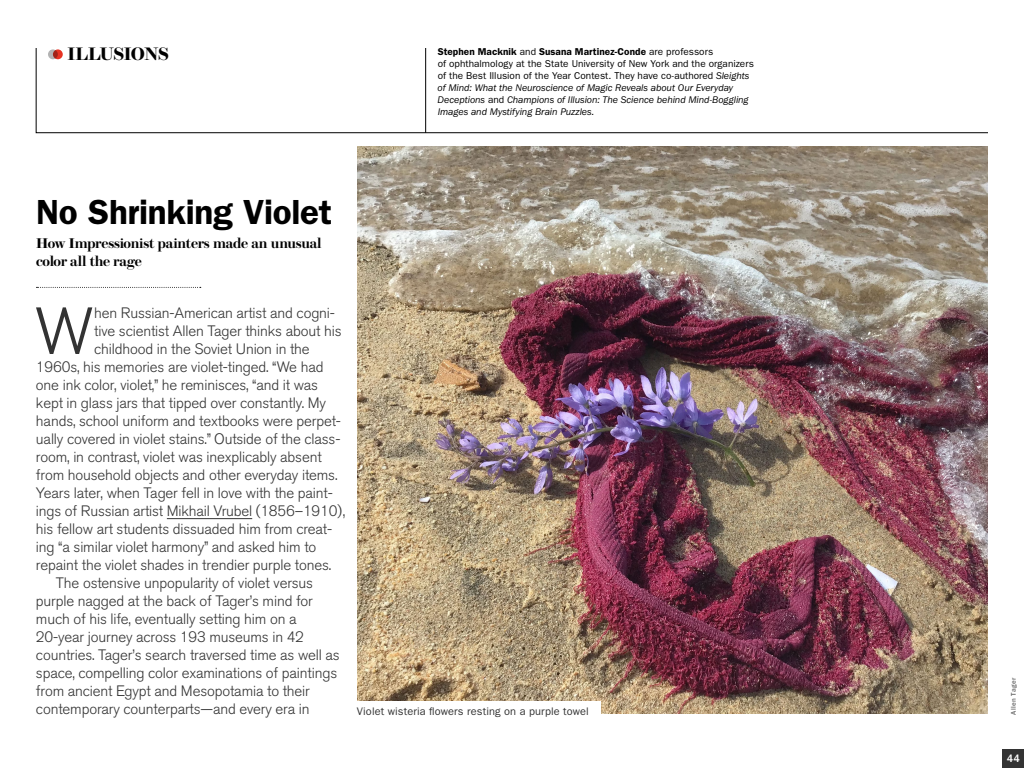
<style>
.page{position:relative;width:1024px;height:768px;background:#fff}
.page>*{position:absolute;margin:0;border:0;box-sizing:border-box;transform-origin:0 0}
.t1{font:300 66px "Akzidenz Grotesk BQ";color:#333}
.t2{font:600 35px "ITC Franklin Gothic Std";letter-spacing:-.01em;color:#000}
.t3{font:600 18px "Brunel Deck";letter-spacing:-.03em;color:#000}
.t4{font:300 15px "Akzidenz Grotesk BQ";letter-spacing:-.01em;color:#333}
.t5{font:600 14px/18px "Brunel Deck";letter-spacing:-.015em;color:#000}
.t6{font:11px "ITC Franklin Gothic Std";letter-spacing:.01em;color:#333}
.t7{font:500 11px "ITC Franklin Gothic Std";color:#fff}
.t8{font:italic 10px/12px "ITC Franklin Gothic Std";letter-spacing:-.005em;color:#000}
.t9{font:500 7px "ITC Franklin Gothic Std";letter-spacing:.055em;color:#666}
.s1{font-weight:600;font-style:normal}
.s2{font-style:normal}
</style>
<div class="page">
<svg style="left:36px;top:287px;width:165px;height:1px"></svg>
<hr style="left:167px;top:518px;width:85px;height:1px;background:#333">
<img style="left:357px;top:146px;width:630px;height:568px">
<div style="left:357px;top:701px;width:244px;height:14px;background:#fff"></div>
<div style="left:1003px;top:749px;width:21px;height:19px;background:#333"></div>
<svg style="left:36px;top:48px;width:952px;height:85px"></svg>
<hr style="left:425px;top:48px;width:1px;height:85px;background:#000">
<div style="left:48px;top:49px;width:10px;height:10px;background:#b3b3b3;border-radius:50%"></div>
<svg style="left:53px;top:49px;width:10px;height:10px"></svg>
<p class="t3" style="left:68px;top:44px;width:103px">ILLUSIONS</p>
<p class="t8" style="left:438px;top:46px;width:318px"><span class="s1">Stephen Macknik</span> <span class="s2">and</span> <span class="s1">Susana Martinez-Conde</span> <span class="s2">are professors<br>of ophthalmology at the State University of New York and the organizers of the Best Illusion of the Year Contest. They have co-authored</span> Sleights of Mind: What the Neuroscience of Magic Reveals about Our Everyday Deceptions <span class="s2">and</span> Champions of Illusion: The Science behind Mind-Boggling Images and Mystifying Brain Puzzles.</p>
<h2 class="t2" style="left:36px;top:191px;width:298px">No Shrinking Violet</h2>
<p class="t5" style="left:36px;top:234px;width:287px">How Impressionist painters made an unusual color all the rage</p>
<h1 class="t1" style="left:35px;top:294px;width:59px">W</h1>
<p class="t4" style="left:94px;top:304px;width:242px">hen Russian-American artist and cogni-</p>
<p class="t4" style="left:94px;top:322px;width:249px">tive scientist Allen Tager thinks about his</p>
<p class="t4" style="left:94px;top:340px;width:217px">childhood in the Soviet Union in the</p>
<p class="t4" style="left:36px;top:358px;width:289px">1960s, his memories are violet-tinged. “We had</p>
<p class="t4" style="left:36px;top:376px;width:284px">one ink color, violet,” he reminisces, “and it was</p>
<p class="t4" style="left:36px;top:394px;width:292px">kept in glass jars that tipped over constantly. My</p>
<p class="t4" style="left:36px;top:412px;width:307px">hands, school uniform and textbooks were perpet-</p>
<p class="t4" style="left:36px;top:430px;width:306px">ually covered in violet stains.” Outside of the class-</p>
<p class="t4" style="left:36px;top:448px;width:287px">room, in contrast, violet was inexplicably absent</p>
<p class="t4" style="left:36px;top:466px;width:303px">from household objects and other everyday items.</p>
<p class="t4" style="left:36px;top:484px;width:298px">Years later, when Tager fell in love with the paint-</p>
<p class="t4" style="left:36px;top:502px;width:311px">ings of Russian artist Mikhail Vrubel (1856–1910),</p>
<p class="t4" style="left:36px;top:520px;width:298px">his fellow art students dissuaded him from creat-</p>
<p class="t4" style="left:36px;top:538px;width:282px">ing “a similar violet harmony” and asked him to</p>
<p class="t4" style="left:36px;top:556px;width:297px">repaint the violet shades in trendier purple tones.</p>
<p class="t4" style="left:56px;top:574px;width:259px">The ostensive unpopularity of violet versus</p>
<p class="t4" style="left:36px;top:592px;width:278px">purple nagged at the back of Tager’s mind for</p>
<p class="t4" style="left:36px;top:610px;width:262px">much of his life, eventually setting him on a</p>
<p class="t4" style="left:36px;top:628px;width:270px">20-year journey across 193 museums in 42</p>
<p class="t4" style="left:36px;top:646px;width:305px">countries. Tager’s search traversed time as well as</p>
<p class="t4" style="left:36px;top:664px;width:303px">space, compelling color examinations of paintings</p>
<p class="t4" style="left:36px;top:682px;width:275px">from ancient Egypt and Mesopotamia to their</p>
<p class="t4" style="left:36px;top:700px;width:275px">contemporary counterparts—and every era in</p>
<p class="t6" style="left:357px;top:705px;width:234px">Violet wisteria flowers resting on a purple towel</p>
<p class="t9" style="left:1009px;top:715px;width:39px;rotate:-90deg">Allen Tager</p>
<p class="t7" style="left:1007px;top:752px;width:14px">44</p>
</div>
